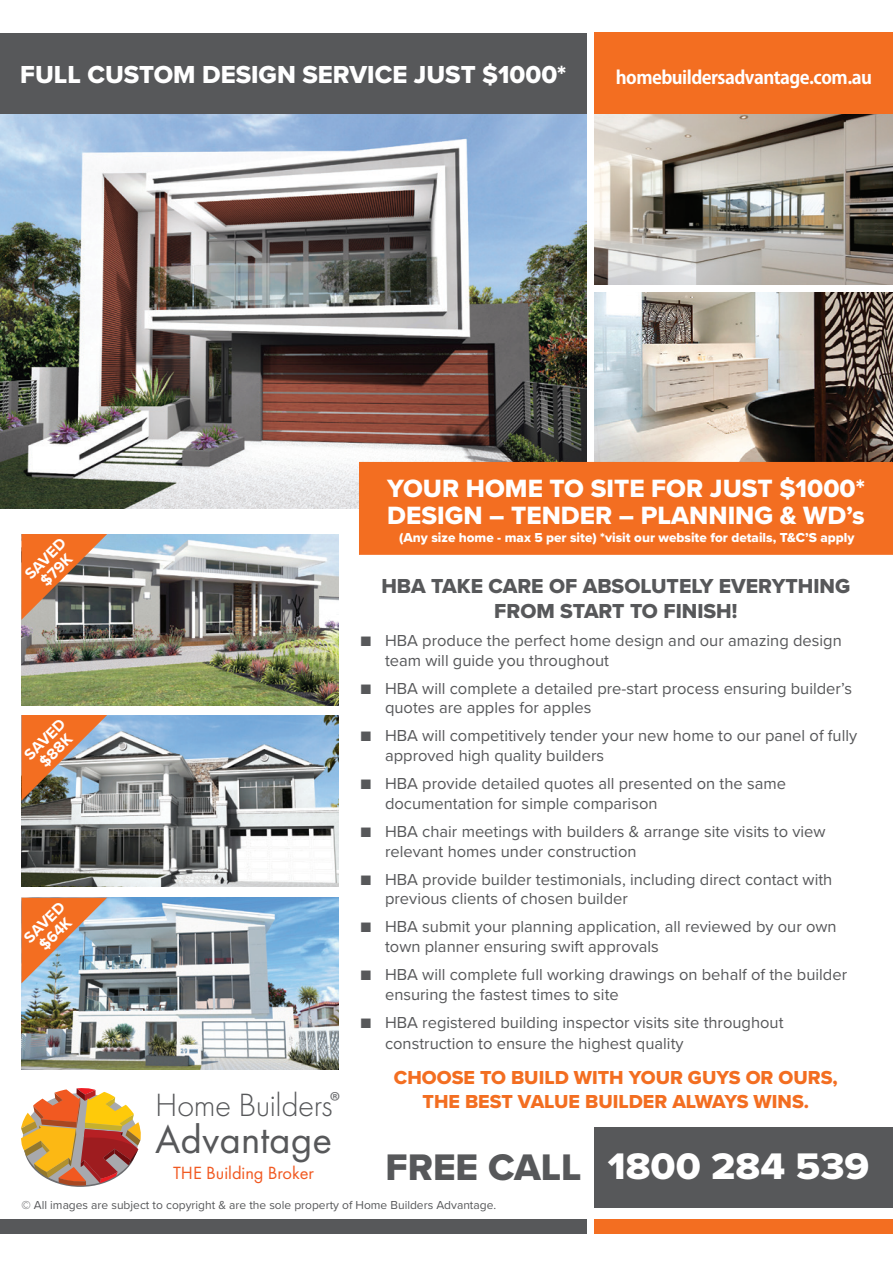
<style>
.page{position:relative;width:893px;height:1263px;background:#fff}
.page>*{position:absolute;margin:0;border:0;box-sizing:border-box;transform-origin:0 0}
.t1{font:40.95px "Futura PT";color:#57585a}
.t2{font:38.4px "Proxima Nova Extrabld";color:#fff;scale:1.05 1}
.t3{font:38.4px "Proxima Nova Extrabld";color:#57585a}
.t4{font:300 33.45px "Futura PT";letter-spacing:-.015em;color:#57585a}
.t5{font:26.4px "Myriad Pro";color:#6c6d70}
.t6{font:25.95px/27.3px "Proxima Nova Extrabld";color:#fff}
.t7{font:25.5px "Proxima Nova Extrabld";color:#fff}
.t8{font:21px/25.2px "Proxima Nova Extrabld";color:#57585a;text-align:center}
.t9{font:19.5px/23.4px "Proxima Nova Extrabld";color:#f36e21;text-align:center}
.t10{font:18.3px "Futura PT";color:#f15921}
.t11{font:700 18px "Adobe Gothic Std";letter-spacing:-.03em;color:#fff}
.t12{font:16.5px/19.8px "Proxima Nova";color:#57585a}
.t13{font:700 15.9px "Proxima Nova";color:#fff}
.t14{font:13.5px "Proxima Nova Extrabld";color:#fff}
.t15{font:12px "Proxima Nova";color:#57585a}
</style>
<div class="page">
<div style="left:595px;top:1127px;width:298px;height:81px;background:#57585a"></div>
<img style="left:0;top:113px;width:587px;height:395px">
<img style="left:595px;top:114px;width:298px;height:171px">
<img style="left:21px;top:534px;width:317px;height:171px">
<img style="left:21px;top:715px;width:317px;height:171px">
<img style="left:21px;top:898px;width:317px;height:171px">
<img style="left:595px;top:293px;width:298px;height:169px">
<div style="left:359px;top:462px;width:534px;height:93px;background:#f36e21"></div>
<svg style="left:21px;top:1088px;width:120px;height:99px"></svg>
<div style="left:0;top:33px;width:587px;height:80px;background:#57585a"></div>
<div style="left:0;top:1219px;width:587px;height:14px;background:#57585a"></div>
<div style="left:595px;top:33px;width:298px;height:81px;background:#f36e21"></div>
<div style="left:595px;top:1219px;width:298px;height:14px;background:#f36e21"></div>
<svg style="left:21px;top:534px;width:86px;height:86px;background:#b4744e"></svg>
<svg style="left:21px;top:715px;width:86px;height:86px;background:#be8461"></svg>
<svg style="left:21px;top:898px;width:86px;height:85px;background:#c29175"></svg>
<p class="t7" style="left:20px;top:56px;width:548px">FULL CUSTOM DESIGN SERVICE JUST $1000*</p>
<p class="t11" style="left:616px;top:67px;width:258px">homebuildersadvantage.com.au</p>
<p class="t13" style="left:19px;top:568px;width:52px;rotate:-45deg">SAVED</p>
<p class="t13" style="left:35px;top:575px;width:40px;rotate:-45deg">$79K</p>
<p class="t13" style="left:18px;top:749px;width:52px;rotate:-45deg">SAVED</p>
<p class="t13" style="left:34px;top:756px;width:40px;rotate:-45deg">$88K</p>
<p class="t13" style="left:18px;top:932px;width:52px;rotate:-45deg">SAVED</p>
<p class="t13" style="left:33px;top:939px;width:40px;rotate:-45deg">$64K</p>
<p class="t5" style="left:330px;top:1084px;width:13px">®</p>
<p class="t4" style="left:155px;top:1086px;width:179px">Home Builders</p>
<p class="t1" style="left:155px;top:1115px;width:178px">Advantage</p>
<p class="t10" style="left:173px;top:1162px;width:142px">THE Building Broker</p>
<h1 class="t6" style="left:387px;top:474px;width:479px">YOUR HOME TO SITE FOR JUST $1000*<br>DESIGN – TENDER – PLANNING &amp; WD’s</h1>
<p class="t14" style="left:399px;top:527px;width:457px">(Any size home - max 5 per site) *visit our website for details, T&amp;C’S apply</p>
<p class="t8" style="left:381px;top:573px;width:470px">HBA TAKE CARE OF ABSOLUTELY EVERYTHING<br>FROM START TO FINISH!</p>
<p class="t12" style="left:385px;top:630px;width:458px;text-indent:-24px">■ HBA produce the perfect home design and our amazing design team will guide you throughout</p>
<p class="t12" style="left:385px;top:677px;width:468px;text-indent:-24px">■ HBA will complete a detailed pre-start process ensuring builder’s quotes are apples for apples</p>
<p class="t12" style="left:385px;top:725px;width:474px;text-indent:-24px">■ HBA will competitively tender your new home to our panel of fully approved high quality builders</p>
<p class="t12" style="left:385px;top:773px;width:403px;text-indent:-24px">■ HBA provide detailed quotes all presented on the same documentation for simple comparison</p>
<p class="t12" style="left:385px;top:821px;width:442px;text-indent:-24px">■ HBA chair meetings with builders &amp; arrange site visits to view relevant homes under construction</p>
<p class="t12" style="left:385px;top:868px;width:449px;text-indent:-24px">■ HBA provide builder testimonials, including direct contact with previous clients of chosen builder</p>
<p class="t12" style="left:385px;top:916px;width:453px;text-indent:-24px">■ HBA submit your planning application, all reviewed by our own town planner ensuring swift approvals</p>
<p class="t12" style="left:385px;top:964px;width:464px;text-indent:-24px">■ HBA will complete full working drawings on behalf of the builder ensuring the fastest times to site</p>
<p class="t12" style="left:385px;top:1011px;width:400px;line-height:20.7px;text-indent:-24px">■ HBA registered building inspector visits site throughout construction to ensure the highest quality</p>
<p class="t9" style="left:394px;top:1066px;width:445px">CHOOSE TO BUILD WITH YOUR GUYS OR OURS,<br>THE BEST VALUE BUILDER ALWAYS WINS.</p>
<p class="t3" style="left:385px;top:1138px;width:198px">FREE CALL</p>
<p class="t2" style="left:608px;top:1138px;width:251px">1800 284 539</p>
<p class="t15" style="left:21px;top:1196px;width:476px">© All images are subject to copyright &amp; are the sole property of Home Builders Advantage.</p>
</div>
